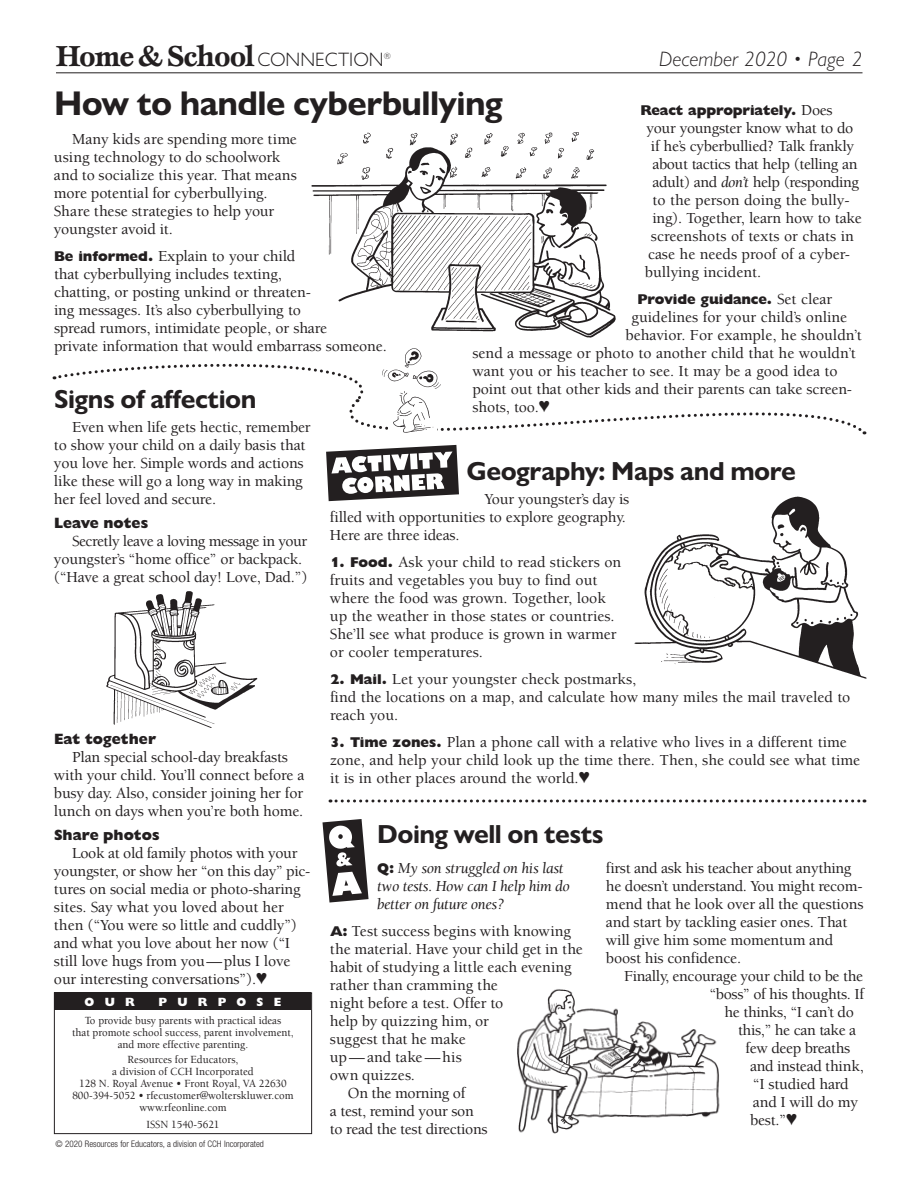
<style>
.page{position:relative;width:918px;height:1188px;background:#fff}
.page>*{position:absolute;margin:0;border:0;box-sizing:border-box;transform-origin:0 0}
.t1{font:700 34.5px "Gill Sans Nova";letter-spacing:-.02em;color:#231f20}
.t2{font:700 30px "Esprit Std";letter-spacing:-.04em;color:#231f20}
.t3{font:700 26.25px "Gill Sans Nova";letter-spacing:-.015em;color:#231f20}
.t4{font:italic 300 21px "Gill Sans Nova";color:#231f20}
.t5{font:500 15.75px/18px "Berkeley Std";letter-spacing:-.01em;color:#231f20}
.t6{font:italic 15.75px/18px "Berkeley Std";letter-spacing:-.02em;color:#231f20}
.t7{font:800 15px "Gill Sans Nova";color:#231f20}
.t8{font:800 14.25px "Gill Sans Nova";letter-spacing:-.01em;color:#231f20}
.t9{font:800 12px "Gill Sans Nova";letter-spacing:.85em;color:#fff}
.t10{font:500 11.25px/12px "Berkeley Std";color:#231f20;text-align:center;scale:.96 1}
.t11{font:300 condensed 9px "Helvetica Neue";color:#231f20}
.s1{font-family:"Gill Sans Nova";font-weight:300;font-size:19.5px}
.s2{font-family:"Berkeley Std";font-weight:500;font-size:15.75px}
.s3{font-weight:400;font-style:italic}
.s4{font-family:"Gill Sans Nova";font-weight:800;font-size:14.25px}
.s5{font-family:"Gill Sans Nova";font-weight:800;font-style:normal;font-size:14.25px}
</style>
<div class="page">
<div style="left:54px;top:992px;width:258px;height:142px;border:1px solid #231f20"></div>
<div style="left:55px;top:992px;width:256px;height:18px;background:#231f20"></div>
<hr style="left:56px;top:72px;width:807px;height:1px;background:#231f20">
<svg style="left:349px;top:404px;width:517px;height:41px"></svg>
<svg style="left:54px;top:363px;width:310px;height:40px"></svg>
<svg style="left:330px;top:800px;width:535px;height:2px"></svg>
<svg style="left:326px;top:445px;width:133px;height:56px"></svg>
<svg style="left:322px;top:819px;width:47px;height:84px"></svg>
<img style="left:311px;top:132px;width:305px;height:206px">
<img style="left:634px;top:496px;width:233px;height:183px">
<img style="left:517px;top:989px;width:203px;height:145px">
<img style="left:106px;top:591px;width:152px;height:137px">
<img style="left:377px;top:348px;width:71px;height:91px">
<h1 class="t2" style="left:56px;top:37px;width:336px">Home &amp; School <span class="s1">CONNECTION</span><sup>®</sup></h1>
<h1 class="t4" style="left:659px;top:46px;width:205px">December 2020 • Page 2</h1>
<h2 class="t1" style="left:54px;top:82px;width:450px">How to handle cyberbullying</h2>
<p class="t8" style="left:640px;top:101px;width:194px">React appropriately. <span class="s2">Does</span></p>
<p class="t5" style="left:646px;top:119px;width:209px">your youngster know what to do</p>
<p class="t5" style="left:651px;top:137px;width:205px">if he’s cyberbullied? Talk frankly</p>
<p class="t5" style="left:652px;top:155px;width:207px">about tactics that help (telling an</p>
<p class="t5" style="left:652px;top:173px;width:208px">adult) and <span class="s3">don’t</span> help (responding</p>
<p class="t5" style="left:652px;top:191px;width:199px">to the person doing the bully-</p>
<p class="t5" style="left:652px;top:209px;width:211px">ing). Together, learn how to take</p>
<p class="t5" style="left:651px;top:227px;width:204px">screenshots of texts or chats in</p>
<p class="t5" style="left:648px;top:245px;width:203px">case he needs proof of a cyber-</p>
<p class="t5" style="left:645px;top:263px;width:118px">bullying incident.</p>
<p class="t8" style="left:637px;top:290px;width:196px">Provide guidance. <span class="s2">Set clear</span></p>
<p class="t5" style="left:632px;top:308px;width:217px">guidelines for your child’s online</p>
<p class="t5" style="left:626px;top:326px;width:238px">behavior. For example, he shouldn’t</p>
<p class="t5" style="left:473px;top:344px;width:385px">send a message or photo to another child that he wouldn’t</p>
<p class="t5" style="left:473px;top:362px;width:367px">want you or his teacher to see. It may be a good idea to</p>
<p class="t5" style="left:473px;top:380px;width:381px">point out that other kids and their parents can take screen-</p>
<p class="t5" style="left:54px;top:131px;width:244px;text-indent:18px">Many kids are spending more time using technology to do schoolwork and to socialize this year. That means more potential for cyberbullying.<br>Share these strategies to help your youngster avoid it.</p>
<p class="t5" style="left:54px;top:248px;width:334px"><span class="s4">Be informed.</span> Explain to your child<br>that cyberbullying includes texting,<br>chatting, or posting unkind or threaten-<br>ing messages. It’s also cyberbullying to<br>spread rumors, intimidate people, or share<br>private information that would embarrass someone.</p>
<h2 class="t3" style="left:54px;top:383px;width:204px">Signs of affection</h2>
<p class="t5" style="left:473px;top:398px;width:79px">shots, too.♥</p>
<p class="t5" style="left:54px;top:418px;width:258px;text-indent:18px">Even when life gets hectic, remember to show your child on a daily basis that you love her. Simple words and actions like these will go a long way in making her feel loved and secure.</p>
<p class="t7" style="left:54px;top:513px;width:96px">Leave notes</p>
<p class="t5" style="left:54px;top:532px;width:255px;text-indent:18px">Secretly leave a loving message in your youngster’s “home office” or backpack. (“Have a great school day! Love, Dad.”)</p>
<h2 class="t3" style="left:466px;top:455px;width:331px">Geography: Maps and more</h2>
<p class="t5" style="left:330px;top:490px;width:301px;text-indent:155px">Your youngster’s day is filled with opportunities to explore geography.<br>Here are three ideas.</p>
<p class="t5" style="left:330px;top:553px;width:293px"><span class="s4">1. Food.</span> Ask your child to read stickers on fruits and vegetables you buy to find out where the food was grown. Together, look up the weather in those states or countries.<br>She’ll see what produce is grown in warmer or cooler temperatures.</p>
<p class="t5" style="left:330px;top:670px;width:522px"><span class="s4">2. Mail.</span> Let your youngster check postmarks,<br>find the locations on a map, and calculate how many miles the mail traveled to reach you.</p>
<p class="t5" style="left:330px;top:733px;width:532px"><span class="s4">3. Time zones.</span> Plan a phone call with a relative who lives in a different time zone, and help your child look up the time there. Then, she could see what time it is in other places around the world.♥</p>
<p class="t7" style="left:54px;top:729px;width:104px">Eat together</p>
<p class="t5" style="left:54px;top:748px;width:252px;text-align:center">Plan special school-day breakfasts<br>with your child. You’ll connect before a busy day. Also, consider joining her for lunch on days when you’re both home.</p>
<p class="t7" style="left:54px;top:825px;width:107px">Share photos</p>
<p class="t5" style="left:54px;top:844px;width:258px;text-indent:18px">Look at old family photos with your youngster, or show her “on this day” pic&shy;tures on social media or photo-sharing sites. Say what you loved about her then (“You were so little and cuddly”) and what you love about her now (“I still love hugs from you—plus I love our interesting conversations”).♥</p>
<h2 class="t3" style="left:377px;top:817px;width:228px">Doing well on tests</h2>
<p class="t5" style="left:606px;top:859px;width:247px">first and ask his teacher about anything</p>
<p class="t5" style="left:606px;top:877px;width:258px">he doesn’t understand. You might recom-</p>
<p class="t5" style="left:606px;top:895px;width:259px">mend that he look over all the questions</p>
<p class="t5" style="left:606px;top:913px;width:243px">and start by tackling easier ones. That</p>
<p class="t5" style="left:606px;top:931px;width:229px">will give him some momentum and</p>
<p class="t5" style="left:606px;top:949px;width:137px">boost his confidence.</p>
<p class="t5" style="left:624px;top:967px;width:241px">Finally, encourage your child to be the</p>
<p class="t5" style="left:710px;top:985px;width:156px">“boss” of his thoughts. If</p>
<p class="t5" style="left:725px;top:1003px;width:131px">he thinks, “I can’t do</p>
<p class="t5" style="left:738px;top:1021px;width:120px">this,” he can take a</p>
<p class="t5" style="left:745px;top:1039px;width:106px">few deep breaths</p>
<p class="t5" style="left:750px;top:1057px;width:115px">and instead think,</p>
<p class="t5" style="left:753px;top:1075px;width:97px">“I studied hard</p>
<p class="t5" style="left:753px;top:1093px;width:106px">and I will do my</p>
<p class="t5" style="left:750px;top:1111px;width:49px">best.”♥</p>
<p class="t6" style="left:377px;top:859px;width:194px"><span class="s5">Q:</span> My son struggled on his last two tests. How can I help him do better on future ones?</p>
<p class="t5" style="left:330px;top:922px;width:243px"><span class="s4">A:</span> Test success begins with knowing</p>
<p class="t5" style="left:330px;top:940px;width:254px">the material. Have your child get in the</p>
<p class="t5" style="left:330px;top:958px;width:243px">habit of studying a little each evening</p>
<p class="t5" style="left:330px;top:976px;width:169px">rather than cramming the</p>
<p class="t5" style="left:330px;top:994px;width:175px">night before a test. Offer to</p>
<p class="t5" style="left:330px;top:1012px;width:161px">help by quizzing him, or</p>
<p class="t5" style="left:330px;top:1030px;width:137px">suggest that he make</p>
<p class="t5" style="left:330px;top:1048px;width:133px">up — and take —his</p>
<p class="t5" style="left:330px;top:1066px;width:87px">own quizzes.</p>
<p class="t5" style="left:348px;top:1084px;width:119px">On the morning of</p>
<p class="t5" style="left:330px;top:1102px;width:145px">a test, remind your son</p>
<p class="t5" style="left:330px;top:1120px;width:159px">to read the test directions</p>
<p class="t9" style="left:85px;top:994px;width:52px">OUR</p>
<p class="t9" style="left:159px;top:994px;width:124px">PURPOSE</p>
<p class="t10" style="left:72px;top:1015px;width:232px">To provide busy parents with practical ideas<br>that promote school success, parent involvement, and more effective parenting.</p>
<p class="t10" style="left:72px;top:1054px;width:232px">Resources for Educators,<br>a division of CCH Incorporated<br>128 N. Royal Avenue • Front Royal, VA 22630<br>800-394-5052 • rfecustomer@wolterskluwer.com www.rfeonline.com</p>
<p class="t10" style="left:146px;top:1119px;width:78px">ISSN 1540-5621</p>
<p class="t11" style="left:56px;top:1139px;width:210px">© 2020 Resources for Educators, a division of CCH Incorporated</p>
</div>
